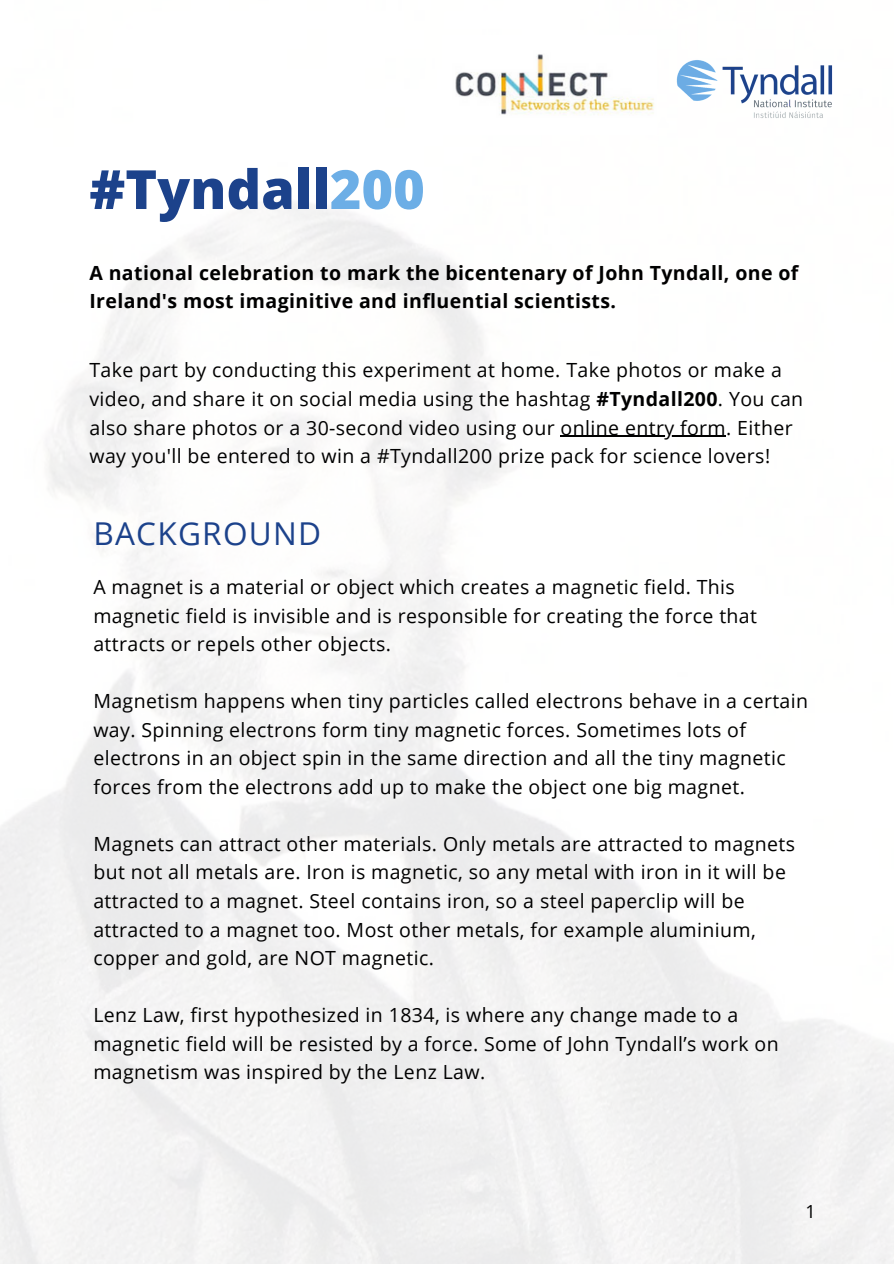
<style>
.page{position:relative;width:894px;height:1264px;background:#fff}
.page>*{position:absolute;margin:0;border:0;box-sizing:border-box;transform-origin:0 0}
.t1{font:800 54px "Open Sans";color:#1c428b}
.t2{font:31.5px "Open Sans";letter-spacing:.04em;color:#1c428b}
.t3{font:19.5px/28.5px "Open Sans";letter-spacing:.02em;color:#000}
.t4{font:700 19.5px/28.5px "Open Sans";letter-spacing:.02em;color:#000}
.t5{font:18px "Open Sans";color:#000}
.s1{color:#6caee6}
.s2{font-weight:700}
</style>
<div class="page">
<img style="left:0;top:202px;width:893px;height:1061px">
<img style="left:676px;top:60px;width:157px;height:58px">
<img style="left:455px;top:54px;width:199px;height:61px">
<hr style="left:560px;top:435px;width:166px;height:1px;background:#000">
<h1 class="t1" style="left:89px;top:151px;width:337px">#Tyndall<span class="s1">200</span></h1>
<p class="t4" style="left:89px;top:258px;width:710px">A national celebration to mark the bicentenary of John Tyndall, one of<br>Ireland's most imaginitive and influential scientists.</p>
<p class="t3" style="left:89px;top:355px;width:715px">Take part by conducting this experiment at home. Take photos or make a video, and share it on social media using the hashtag <span class="s2">#Tyndall200</span>. You can also share photos or a 30-second video using our online entry form. Either way you'll be entered to win a #Tyndall200 prize pack for science lovers!</p>
<h2 class="t2" style="left:93px;top:511px;width:229px">BACKGROUND</h2>
<p class="t3" style="left:93px;top:572px;width:665px">A magnet is a material or object which creates a magnetic field. This magnetic field is invisible and is responsible for creating the force that attracts or repels other objects.</p>
<p class="t3" style="left:93px;top:686px;width:716px">Magnetism happens when tiny particles called electrons behave in a certain way. Spinning electrons form tiny magnetic forces. Sometimes lots of electrons in an object spin in the same direction and all the tiny magnetic forces from the electrons add up to make the object one big magnet.</p>
<p class="t3" style="left:93px;top:829px;width:703px">Magnets can attract other materials. Only metals are attracted to magnets but not all metals are. Iron is magnetic, so any metal with iron in it will be attracted to a magnet. Steel contains iron, so a steel paperclip will be attracted to a magnet too. Most other metals, for example aluminium, copper and gold, are NOT magnetic.</p>
<p class="t3" style="left:93px;top:1000px;width:686px">Lenz Law, first hypothesized in 1834, is where any change made to a magnetic field will be resisted by a force. Some of John Tyndall’s work on magnetism was inspired by the Lenz Law.</p>
<p class="t5" style="left:805px;top:1198px;width:12px">1</p>
</div>
